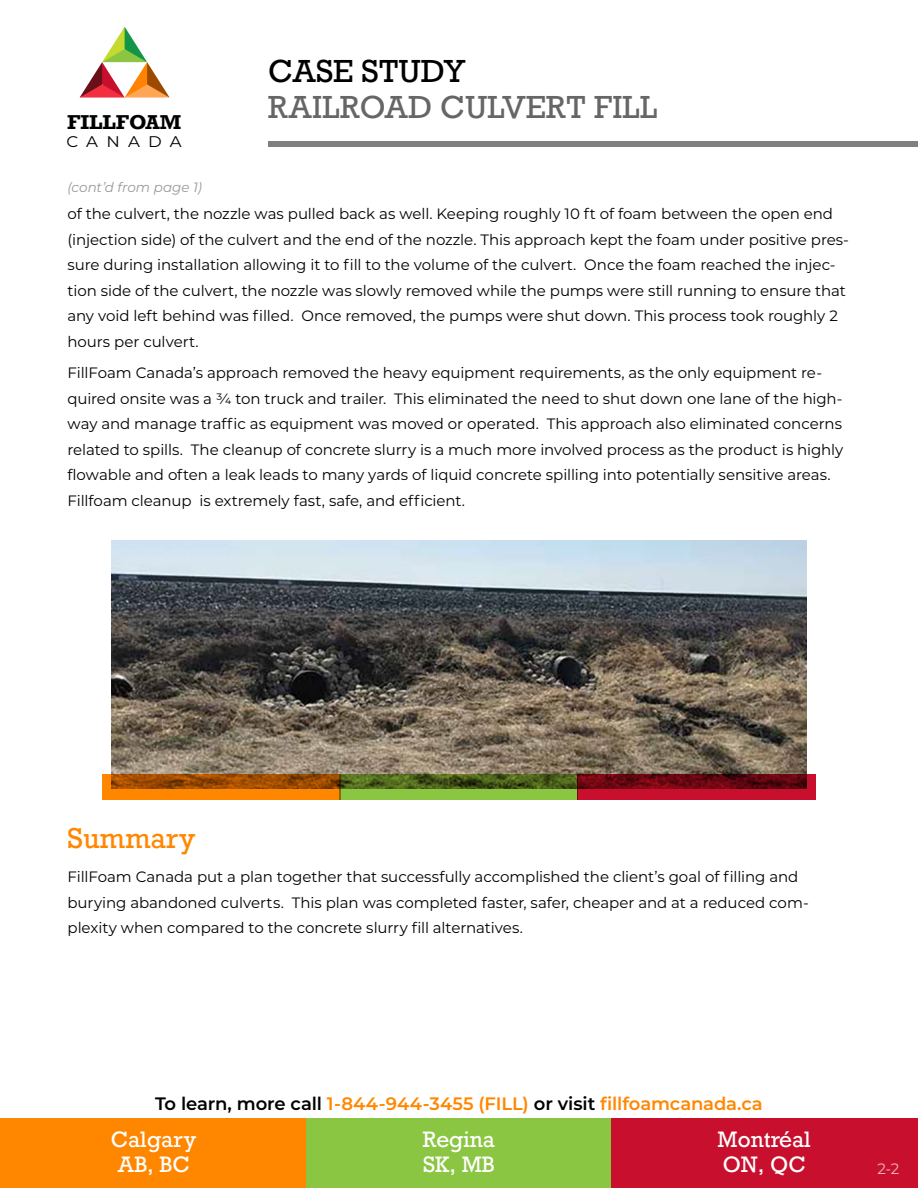
<style>
.page{position:relative;width:918px;height:1188px;background:#fff}
.page>*{position:absolute;margin:0;border:0;box-sizing:border-box;transform-origin:0 0}
.t1{font:30px "Rockwell";color:#666}
.t2{font:30px "Rockwell";color:#000}
.t3{font:27px "Rockwell";color:#ff8700}
.t4{font:21px/25.2px "Rockwell";color:#fff}
.t5{font:700 20.55px "Rockwell";color:#000}
.t6{font:600 18px "Montserrat";letter-spacing:-.005em;color:#ff8700}
.t7{font:15.45px "Montserrat";letter-spacing:.5em;color:#000;scale:1.07 1}
.t8{font:15px/25.5px "Montserrat";letter-spacing:-.005em;color:#000}
.t9{font:15px "Montserrat";color:#eeb7c0}
.t10{font:italic 13.5px "Montserrat";color:#999}
.s1{color:#000}
</style>
<div class="page">
<div style="left:0;top:1118px;width:306px;height:70px;background:#ff8700"></div>
<div style="left:306px;top:1118px;width:306px;height:70px;background:#8bc643"></div>
<div style="left:612px;top:1118px;width:306px;height:70px;background:#c8102e"></div>
<svg style="left:80px;top:27px;width:90px;height:71px"></svg>
<div style="left:268px;top:141px;width:650px;height:5px;background:#808080"></div>
<img style="left:111px;top:541px;width:696px;height:233px">
<svg style="left:102px;top:774px;width:238px;height:25px;background:#c56300"></svg>
<svg style="left:340px;top:774px;width:238px;height:25px;background:#63862a"></svg>
<svg style="left:578px;top:774px;width:238px;height:25px;background:#8e0a1c"></svg>
<h3 class="t5" style="left:67px;top:109px;width:116px">FILLFOAM</h3>
<p class="t7" style="left:66px;top:131px;width:109px">CANADA</p>
<p class="t10" style="left:68px;top:178px;width:136px">(cont’d from page 1)</p>
<h1 class="t2" style="left:268px;top:52px;width:199px">CASE STUDY</h1>
<h1 class="t1" style="left:268px;top:88px;width:391px">RAILROAD CULVERT FILL</h1>
<p class="t8" style="left:68px;top:200px;width:783px">of the culvert, the nozzle was pulled back as well. Keeping roughly 10 ft of foam between the open end (injection side) of the culvert and the end of the nozzle. This approach kept the foam under positive pres&shy;sure during installation allowing it to fill to the volume of the culvert. Once the foam reached the injec&shy;tion side of the culvert, the nozzle was slowly removed while the pumps were still running to ensure that any void left behind was filled. Once removed, the pumps were shut down. This process took roughly 2 hours per culvert.</p>
<p class="t8" style="left:68px;top:359px;width:777px">FillFoam Canada’s approach removed the heavy equipment requirements, as the only equipment re&shy;quired onsite was a ¾ ton truck and trailer. This eliminated the need to shut down one lane of the high&shy;way and manage traffic as equipment was moved or operated. This approach also eliminated concerns related to spills. The cleanup of concrete slurry is a much more involved process as the product is highly flowable and often a leak leads to many yards of liquid concrete spilling into potentially sensitive areas.<br>Fillfoam cleanup is extremely fast, safe, and efficient.</p>
<h2 class="t3" style="left:68px;top:821px;width:130px">Summary</h2>
<p class="t8" style="left:68px;top:863px;width:743px">FillFoam Canada put a plan together that successfully accomplished the client’s goal of filling and burying abandoned culverts. This plan was completed faster, safer, cheaper and at a reduced com&shy;plexity when compared to the concrete slurry fill alternatives.</p>
<p class="t6" style="left:155px;top:1091px;width:609px"><span class="s1">To learn, more call</span> 1-844-944-3455 (FILL) <span class="s1">or visit</span> fillfoamcanada.ca</p>
<h3 class="t4" style="left:111px;top:1127px;width:87px;text-align:center">Calgary<br>AB, BC</h3>
<h3 class="t4" style="left:423px;top:1127px;width:74px">Regina<br>SK, MB</h3>
<h3 class="t4" style="left:718px;top:1127px;width:95px">Montréal<br>ON, QC</h3>
<p class="t9" style="left:878px;top:1159px;width:23px">2-2</p>
</div>
